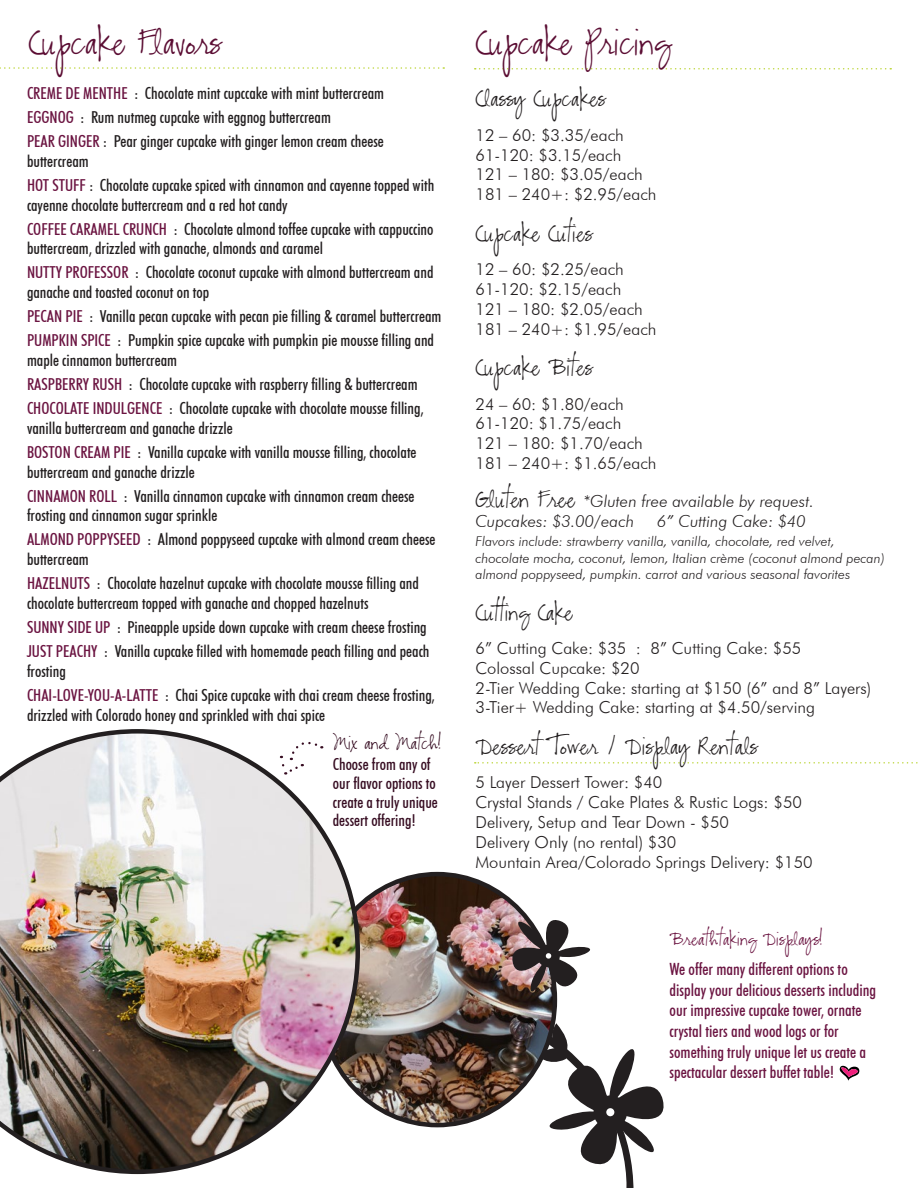
<style>
.page{position:relative;width:918px;height:1188px;background:#fff}
.page>*{position:absolute;margin:0;border:0;box-sizing:border-box;transform-origin:0 0}
.t1{font:36px "CK Alis Hand";color:#5b0d33}
.t2{font:24px "CK Alis Hand";color:#231f20}
.t3{font:18.75px "CK Alis Hand";color:#6b1441}
.t4{font:18.75px "CK Alis Hand";color:#360c21}
.t5{font:500 condensed 16.8px/20.7px "Futura BT";color:#6b1441}
.t6{font:500 condensed 16.5px/19.8px "Futura BT";color:#231f20}
.t7{font:300 16.5px/19.8px "Futura BT";color:#231f20}
.t8{font:italic 300 16.5px/19.8px "Futura BT";color:#231f20}
.t9{font:500 condensed 16.35px/18.8px "Futura BT";color:#360c21}
.t10{font:italic 300 13.5px/16.5px "Futura BT";color:#231f20}
.s1{color:#6b1441}
.s2{font-family:"CK Alis Hand";font-weight:400;font-style:normal;font-size:24px}
</style>
<div class="page">
<svg style="left:475px;top:762px;width:443px;height:2px"></svg>
<svg style="left:549px;top:1023px;width:115px;height:165px"></svg>
<div style="left:606px;top:1108px;width:8px;height:8px;background:#fff;border-radius:50%"></div>
<img style="left:360px;top:874px;width:195px;height:251px">
<img style="left:509px;top:914px;width:82px;height:86px">
<svg style="left:475px;top:68px;width:416px;height:2px"></svg>
<svg style="left:0;top:67px;width:444px;height:2px"></svg>
<img style="left:0;top:729px;width:360px;height:445px">
<svg style="left:840px;top:1065px;width:20px;height:16px"></svg>
<svg style="left:333px;top:733px;width:25px;height:20px"></svg>
<svg style="left:280px;top:739px;width:42px;height:36px"></svg>
<p class="t1" style="left:28px;top:21px;width:194px">Cupcake Flavors</p>
<p class="t6" style="left:27px;top:83px;width:359px"><span class="s1">CREME DE MENTHE</span> : Chocolate mint cupccake with mint buttercream</p>
<p class="t6" style="left:27px;top:107px;width:305px"><span class="s1">EGGNOG</span> : Rum nutmeg cupcake with eggnog buttercream</p>
<p class="t6" style="left:27px;top:131px;width:358px"><span class="s1">PEAR GINGER</span> : Pear ginger cupcake with ginger lemon cream cheese buttercream</p>
<p class="t6" style="left:27px;top:175px;width:409px"><span class="s1">HOT STUFF</span> : Chocolate cupcake spiced with cinnamon and cayenne topped with cayenne chocolate buttercream and a red hot candy</p>
<p class="t6" style="left:27px;top:219px;width:408px"><span class="s1">COFFEE CARAMEL CRUNCH</span> : Chocolate almond toffee cupcake with cappuccino buttercream, drizzled with ganache, almonds and caramel</p>
<p class="t6" style="left:27px;top:262px;width:408px"><span class="s1">NUTTY PROFESSOR</span> : Chocolate coconut cupcake with almond buttercream and ganache and toasted coconut on top</p>
<p class="t6" style="left:27px;top:306px;width:416px"><span class="s1">PECAN PIE</span> : Vanilla pecan cupcake with pecan pie filling &amp; caramel buttercream</p>
<p class="t6" style="left:27px;top:330px;width:409px"><span class="s1">PUMPKIN SPICE</span> : Pumpkin spice cupcake with pumpkin pie mousse filling and maple cinnamon buttercream</p>
<p class="t6" style="left:27px;top:374px;width:392px"><span class="s1">RASPBERRY RUSH</span> : Chocolate cupcake with raspberry filling &amp; buttercream</p>
<p class="t6" style="left:27px;top:398px;width:398px"><span class="s1">CHOCOLATE INDULGENCE</span> : Chocolate cupcake with chocolate mousse filling, vanilla buttercream and ganache drizzle</p>
<p class="t6" style="left:27px;top:442px;width:391px"><span class="s1">BOSTON CREAM PIE</span> : Vanilla cupcake with vanilla mousse filling, chocolate buttercream and ganache drizzle</p>
<p class="t6" style="left:27px;top:486px;width:389px"><span class="s1">CINNAMON ROLL</span> : Vanilla cinnamon cupcake with cinnamon cream cheese frosting and cinnamon sugar sprinkle</p>
<p class="t6" style="left:27px;top:529px;width:410px"><span class="s1">ALMOND POPPYSEED</span> : Almond poppyseed cupcake with almond cream cheese buttercream</p>
<p class="t6" style="left:27px;top:573px;width:393px"><span class="s1">HAZELNUTS</span> : Chocolate hazelnut cupcake with chocolate mousse filling and chocolate buttercream topped with ganache and chopped hazelnuts</p>
<p class="t6" style="left:27px;top:617px;width:401px"><span class="s1">SUNNY SIDE UP</span> : Pineapple upside down cupcake with cream cheese frosting</p>
<p class="t6" style="left:27px;top:641px;width:404px"><span class="s1">JUST PEACHY</span> : Vanilla cupcake filled with homemade peach filling and peach frosting</p>
<p class="t6" style="left:27px;top:685px;width:409px"><span class="s1">CHAI-LOVE-YOU-A-LATTE</span> : Chai Spice cupcake with chai cream cheese frosting, drizzled with Colorado honey and sprinkled with chai spice</p>
<p class="t4" style="left:333px;top:732px;width:112px">Mix and Match!</p>
<p class="t9" style="left:333px;top:755px;width:106px">Choose from any of our flavor options to create a truly unique dessert offering!</p>
<p class="t1" style="left:476px;top:21px;width:197px">Cupcake Pricing</p>
<p class="t2" style="left:476px;top:84px;width:132px">Classy Cupcakes</p>
<p class="t7" style="left:476px;top:125px;width:150px">12 – 60: $3.35/each</p>
<p class="t7" style="left:476px;top:145px;width:147px">61-120: $3.15/each</p>
<p class="t7" style="left:476px;top:164px;width:169px">121 – 180: $3.05/each</p>
<p class="t7" style="left:476px;top:184px;width:183px">181 – 240+: $2.95/each</p>
<p class="t2" style="left:476px;top:218px;width:119px">Cupcake Cuties</p>
<p class="t7" style="left:476px;top:259px;width:150px">12 – 60: $2.25/each</p>
<p class="t7" style="left:476px;top:279px;width:147px">61-120: $2.15/each</p>
<p class="t7" style="left:476px;top:299px;width:169px">121 – 180: $2.05/each</p>
<p class="t7" style="left:476px;top:319px;width:183px">181 – 240+: $1.95/each</p>
<p class="t2" style="left:476px;top:353px;width:118px">Cupcake Bites</p>
<p class="t7" style="left:476px;top:394px;width:150px">24 – 60: $1.80/each</p>
<p class="t7" style="left:476px;top:413px;width:147px">61-120: $1.75/each</p>
<p class="t7" style="left:476px;top:433px;width:169px">121 – 180: $1.70/each</p>
<p class="t7" style="left:476px;top:453px;width:183px">181 – 240+: $1.65/each</p>
<p class="t8" style="left:476px;top:491px;width:340px"><span class="s2">Gluten Free</span> *Gluten free available by request.<br>Cupcakes: $3.00/each</p>
<p class="t8" style="left:657px;top:511px;width:150px">6” Cutting Cake: $40</p>
<p class="t10" style="left:476px;top:533px;width:411px">Flavors include: strawberry vanilla, vanilla, chocolate, red velvet, chocolate mocha, coconut, lemon, Italian crème (coconut almond pecan) almond poppyseed, pumpkin. carrot and various seasonal favorites</p>
<p class="t2" style="left:476px;top:597px;width:99px">Cutting Cake</p>
<p class="t7" style="left:476px;top:638px;width:327px">6” Cutting Cake: $35 : 8” Cutting Cake: $55</p>
<p class="t7" style="left:476px;top:658px;width:166px">Colossal Cupcake: $20</p>
<p class="t7" style="left:476px;top:678px;width:397px">2-Tier Wedding Cake: starting at $150 (6” and 8” Layers)</p>
<p class="t7" style="left:476px;top:698px;width:341px">3-Tier+ Wedding Cake: starting at $4.50/serving</p>
<p class="t2" style="left:476px;top:732px;width:283px">Dessert Tower / Display Rentals</p>
<p class="t7" style="left:476px;top:773px;width:188px">5 Layer Dessert Tower: $40</p>
<p class="t7" style="left:476px;top:792px;width:328px">Crystal Stands / Cake Plates &amp; Rustic Logs: $50</p>
<p class="t7" style="left:476px;top:812px;width:255px">Delivery, Setup and Tear Down - $50</p>
<p class="t7" style="left:476px;top:832px;width:339px">Delivery Only (no rental) $30<br>Mountain Area/Colorado Springs Delivery: $150</p>
<p class="t3" style="left:670px;top:928px;width:156px">Breathtaking Displays!</p>
<p class="t5" style="left:670px;top:959px;width:208px">We offer many different options to display your delicious desserts including our impressive cupcake tower, ornate crystal tiers and wood logs or for something truly unique let us create a spectacular dessert buffet table!</p>
</div>
